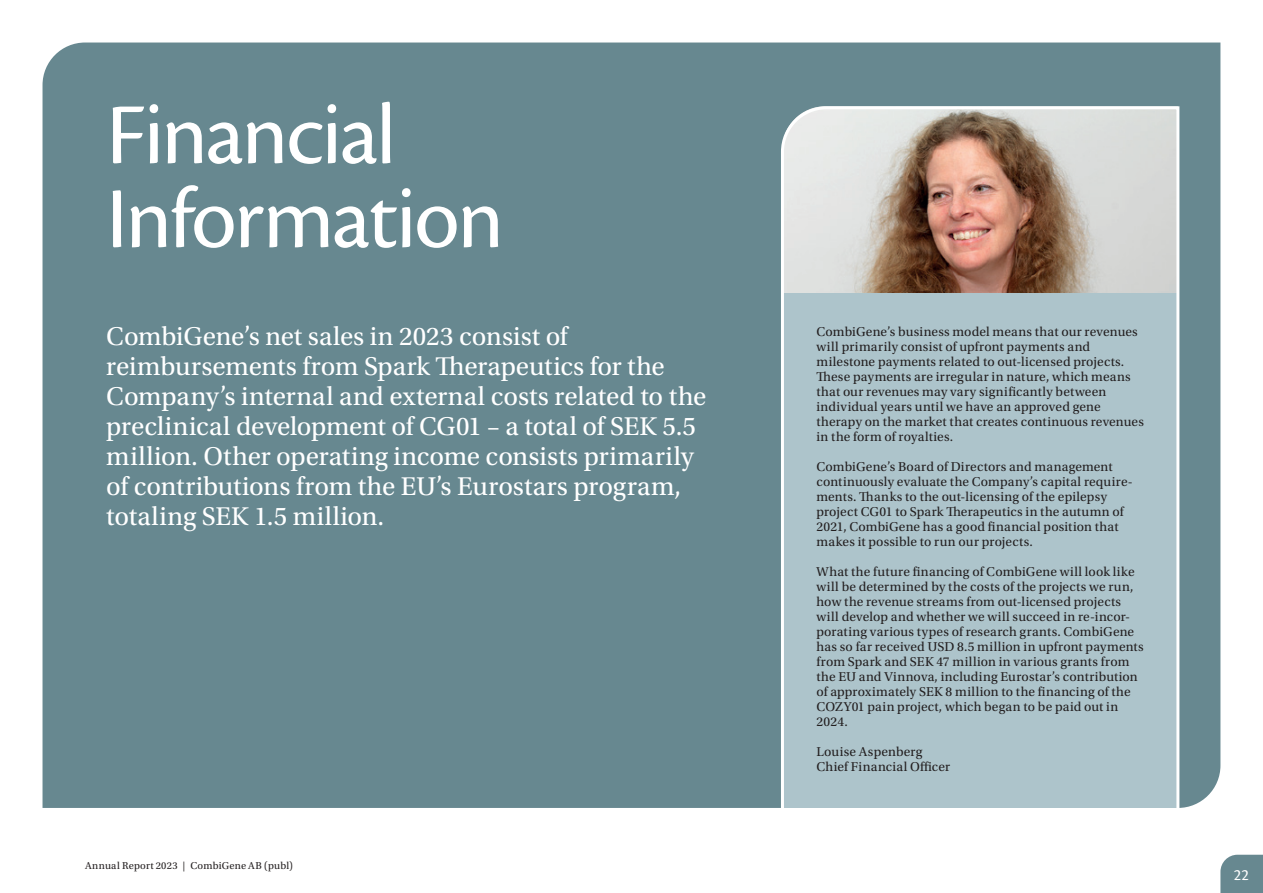
<style>
.page{position:relative;width:1263px;height:893px;background:#fff}
.page>*{position:absolute;margin:0;border:0;box-sizing:border-box;transform-origin:0 0}
.t1{font:90px/84px "Cronos Pro";letter-spacing:-.025em;color:#fff}
.t2{font:27px/30px "Utopia Std";color:#fff}
.t3{font:16.5px "Cronos Pro";color:#fff}
.t4{font:13.5px/15px "Utopia Std";letter-spacing:.015em;color:#231f20}
.t5{font:10.5px "Utopia Std";letter-spacing:.025em;color:#231f20}
</style>
<div class="page">
<div style="left:43px;top:43px;width:1177px;height:765px;background:#678890"></div>
<svg style="left:779px;top:105px;width:402px;height:703px;background:#b2bec1"></svg>
<div style="left:1220px;top:855px;width:43px;height:38px;background:#678890"></div>
<h1 class="t1" style="left:106px;top:93px;width:399px">Financial<br>Information</h1>
<p class="t2" style="left:106px;top:322px;width:602px">CombiGene’s net sales in 2023 consist of reimbursements from Spark Therapeutics for the Company’s internal and external costs related to the preclinical development of CG01 – a total of SEK 5.5 million. Other operating income consists primarily of contributions from the EU’s Eurostars program, totaling SEK 1.5 million.</p>
<p class="t4" style="left:816px;top:325px;width:329px">CombiGene’s business model means that our revenues will primarily consist of upfront payments and milestone payments related to out-licensed projects.<br>These payments are irregular in nature, which means that our revenues may vary significantly between individual years until we have an approved gene therapy on the market that creates continuous revenues in the form of royalties.</p>
<p class="t4" style="left:816px;top:460px;width:318px">CombiGene’s Board of Directors and management continuously evaluate the Company’s capital require&shy;ments. Thanks to the out-licensing of the epilepsy project CG01 to Spark Therapeutics in the autumn of 2021, CombiGene has a good financial position that makes it possible to run our projects.</p>
<p class="t4" style="left:816px;top:565px;width:329px">What the future financing of CombiGene will look like will be determined by the costs of the projects we run, how the revenue streams from out-licensed projects will develop and whether we will succeed in re-incor&shy;porating various types of research grants. CombiGene has so far received USD 8.5 million in upfront payments from Spark and SEK 47 million in various grants from the EU and Vinnova, including Eurostar’s contribution of approximately SEK 8 million to the financing of the COZY01 pain project, which began to be paid out in 2024.</p>
<p class="t4" style="left:816px;top:745px;width:135px">Louise Aspenberg<br>Chief Financial Officer</p>
<p class="t5" style="left:85px;top:860px;width:209px">Annual Report 2023 | CombiGene AB (publ)</p>
<p class="t3" style="left:1234px;top:866px;width:17px">22</p>
</div>
